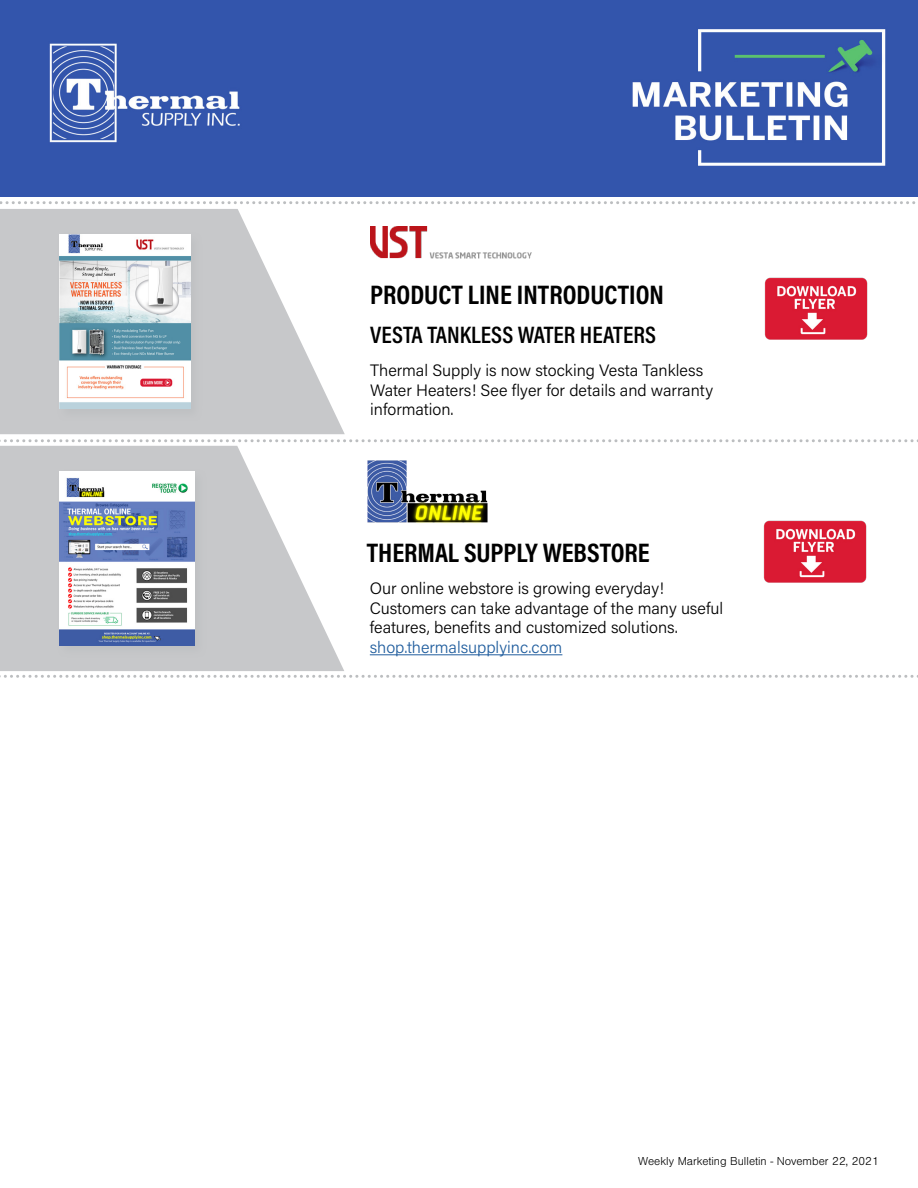
<style>
.page{position:relative;width:918px;height:1188px;background:#fff}
.page>*{position:absolute;margin:0;border:0;box-sizing:border-box;transform-origin:0 0}
.t1{font:700 27px "Acumin Pro Cond";color:#000}
.t2{font:600 24px "Acumin Pro Cond";color:#000}
.t3{font:300 16.5px/19.8px "Acumin Pro";color:#000}
.t4{font:300 16.5px "Acumin Pro";color:#215e9e}
.t5{font:300 12px "Nimbus San";color:#000}
</style>
<div class="page">
<img style="left:0;top:0;width:918px;height:197px">
<svg style="left:0;top:675px;width:918px;height:3px"></svg>
<svg style="left:0;top:439px;width:918px;height:3px"></svg>
<svg style="left:0;top:446px;width:344px;height:225px;fill:#c7c8ca"></svg>
<div style="left:57px;top:469px;width:150px;height:189px;background:#c4c5c7"></div>
<img style="left:59px;top:471px;width:135px;height:175px">
<img style="left:367px;top:460px;width:121px;height:64px">
<hr style="left:370px;top:654px;width:192px;height:1px;background:#215e9e">
<img style="left:763px;top:520px;width:104px;height:63px">
<svg style="left:0;top:201px;width:916px;height:3px"></svg>
<svg style="left:0;top:209px;width:345px;height:225px;fill:#c7c8ca"></svg>
<div style="left:57px;top:232px;width:145px;height:189px;background:#bcbec0;opacity:.75"></div>
<img style="left:60px;top:235px;width:130px;height:174px">
<img style="left:764px;top:277px;width:104px;height:63px">
<img style="left:370px;top:227px;width:161px;height:32px">
<h1 class="t1" style="left:370px;top:277px;width:295px">PRODUCT LINE INTRODUCTION</h1>
<h2 class="t2" style="left:370px;top:319px;width:287px">VESTA TANKLESS WATER HEATERS</h2>
<p class="t3" style="left:370px;top:360px;width:344px">Thermal Supply is now stocking Vesta Tankless<br>Water Heaters! See flyer for details and warranty information.</p>
<h1 class="t1" style="left:367px;top:535px;width:284px">THERMAL SUPPLY WEBSTORE</h1>
<p class="t3" style="left:370px;top:577px;width:355px">Our online webstore is growing everyday!<br>Customers can take advantage of the many useful features, benefits and customized solutions.</p>
<p class="t4" style="left:370px;top:636px;width:194px">shop.thermalsupplyinc.com</p>
<p class="t5" style="left:638px;top:1155px;width:242px">Weekly Marketing Bulletin - November 22, 2021</p>
</div>
